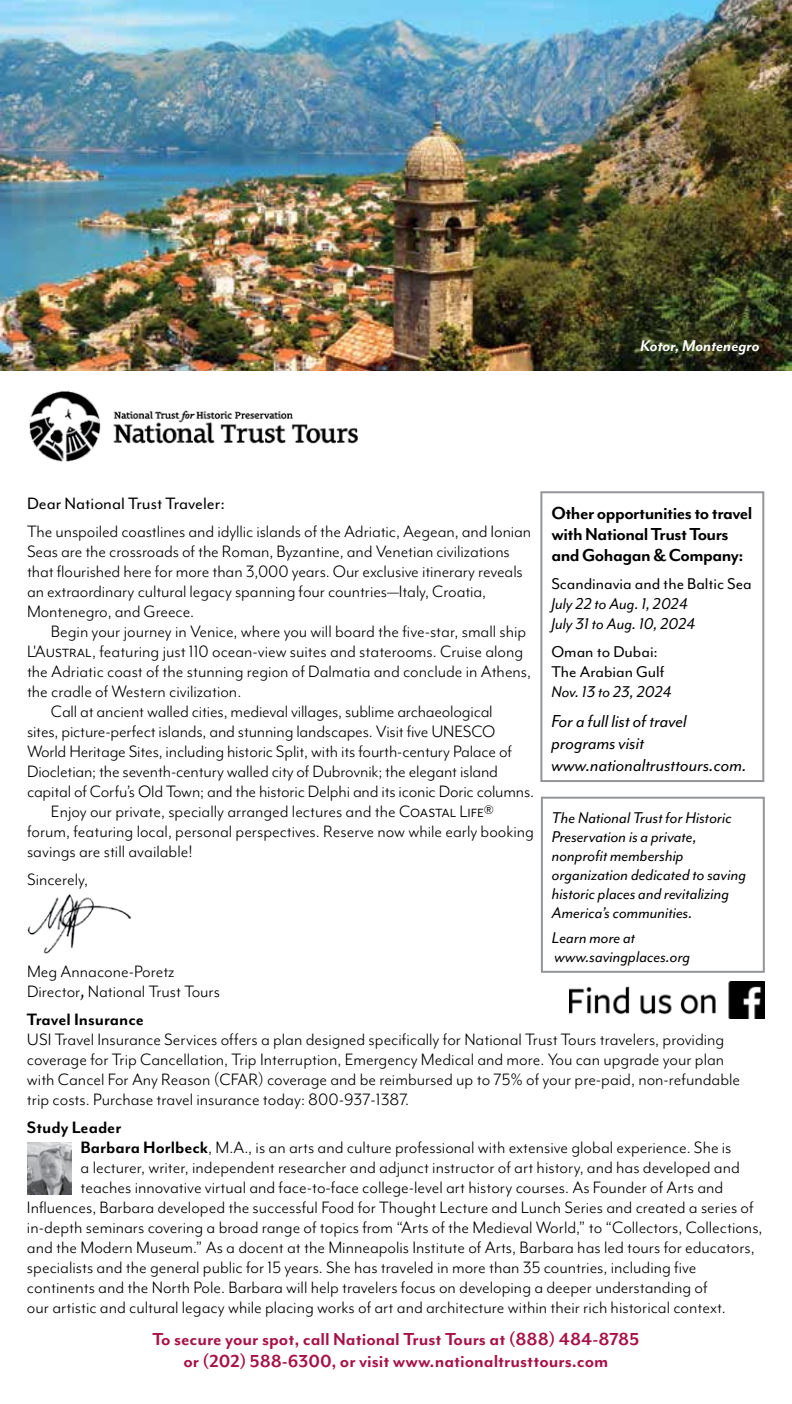
<style>
.page{position:relative;width:792px;height:1404px;background:#fff}
.page>*{position:absolute;margin:0;border:0;box-sizing:border-box;transform-origin:0 0}
.t1{font:700 20px/22px "Mr Eaves Mod OT";color:#a71246;text-align:center}
.t2{font:700 20px/21px "Mr Eaves Mod OT";letter-spacing:-.025em;color:#000}
.t3{font:italic 20px/22px "Mr Eaves Mod OT";color:#000}
.t4{font:19px/20px "Mr Eaves Mod OT";color:#000}
.t5{font:19px "Mr Eaves Mod OT";color:#000}
.t6{font:700 19px "Mr Eaves Mod OT";color:#000}
.t7{font:italic 18px/19px "Mr Eaves Mod OT";color:#000}
.t8{font:18px/20px "Mr Eaves Mod OT";color:#000}
.t9{font:italic 700 18px "Mr Eaves Mod OT";letter-spacing:-.005em;color:#fff}
.s1{font-family:"Arno Pro"}
.s2{font-weight:700}
</style>
<div class="page">
<img style="left:0;top:0;width:792px;height:371px">
<img style="left:27px;top:1142px;width:45px;height:52px">
<div style="left:540px;top:491px;width:224px;height:291px;border:2px solid #939598"></div>
<div style="left:541px;top:797px;width:224px;height:176px;border:2px solid #939598"></div>
<img style="left:569px;top:981px;width:196px;height:37px">
<img style="left:29px;top:391px;width:330px;height:71px">
<img style="left:27px;top:894px;width:105px;height:60px">
<p class="t9" style="left:640px;top:340px;width:121px">Kotor, Montenegro</p>
<p class="t5" style="left:27px;top:496px;width:199px">Dear National Trust Traveler:</p>
<p class="t4" style="left:27px;top:522px;width:506px">The unspoiled coastlines and idyllic islands of the Adriatic, Aegean, and Ionian Seas are the crossroads of the Roman, Byzantine, and Venetian civilizations that flourished here for more than 3,000 years. Our exclusive itinerary reveals an extraordinary cultural legacy spanning four countries—Italy, Croatia, Montenegro, and Greece.</p>
<p class="t4" style="left:51px;top:622px;width:477px">Begin your journey in Venice, where you will board the five-star, small ship</p>
<p class="t4" style="left:27px;top:642px;width:498px">L'Austral, featuring just 110 ocean-view suites and staterooms. Cruise along</p>
<p class="t4" style="left:27px;top:662px;width:506px">the Adriatic coast of the stunning region of Dalmatia and conclude in Athens,</p>
<p class="t4" style="left:27px;top:682px;width:216px">the cradle of Western civilization.</p>
<p class="t4" style="left:51px;top:702px;width:443px">Call at ancient walled cities, medieval villages, sublime archaeological</p>
<p class="t4" style="left:27px;top:722px;width:470px">sites, picture-perfect islands, and stunning landscapes. Visit five UNESCO</p>
<p class="t4" style="left:27px;top:742px;width:486px">World Heritage Sites, including historic Split, with its fourth-century Palace of</p>
<p class="t4" style="left:27px;top:762px;width:473px">Diocletian; the seventh-century walled city of Dubrovnik; the elegant island</p>
<p class="t4" style="left:27px;top:782px;width:509px">capital of Corfu’s Old Town; and the historic Delphi and its iconic Doric columns.</p>
<p class="t4" style="left:51px;top:802px;width:444px">Enjoy our private, specially arranged lectures and the Coastal Life®</p>
<p class="t4" style="left:27px;top:822px;width:509px">forum, featuring local, personal perspectives. Reserve now while early booking</p>
<p class="t4" style="left:27px;top:842px;width:167px">savings are still available!</p>
<p class="t4" style="left:27px;top:870px;width:63px">Sincerely,</p>
<p class="t2" style="left:551px;top:504px;width:202px">Other opportunities to travel with National Trust Tours and Gohagan &amp; Company:</p>
<p class="t8" style="left:551px;top:575px;width:202px">Scandinavia and the Baltic Sea</p>
<p class="t7" style="left:551px;top:595px;width:146px;line-height:20px">July 22 to Aug. 1, 2024<br>July 31 to Aug. 10, 2024</p>
<p class="t8" style="left:551px;top:643px;width:115px">Oman to Dubai:<br>The Arabian Gulf</p>
<p class="t7" style="left:551px;top:684px;width:122px">Nov. 13 to 23, 2024</p>
<p class="t3" style="left:551px;top:712px;width:197px">For a full list of travel programs visit www.nationaltrusttours.com.</p>
<p class="t7" style="left:552px;top:810px;width:196px">The National Trust for Historic<br>Preservation is a private, nonprofit membership organization dedicated to saving historic places and revitalizing<br>America’s communities.</p>
<p class="t7" style="left:552px;top:930px;width:140px">Learn more at www.savingplaces.org</p>
<p class="t4" style="left:27px;top:962px;width:195px">Meg Annacone-Poretz<br>Director<span class="s1">,</span> National Trust Tours</p>
<p class="t6" style="left:27px;top:1012px;width:118px">Travel Insurance</p>
<p class="t4" style="left:27px;top:1030px;width:715px">USI Travel Insurance Services offers a plan designed specifically for National Trust Tours travelers, providing coverage for Trip Cancellation, Trip Interruption, Emergency Medical and more. You can upgrade your plan with Cancel For Any Reason (CFAR) coverage and be reimbursed up to 75% of your pre-paid, non-refundable trip costs. Purchase travel insurance today: 800-937-1387.</p>
<p class="t6" style="left:27px;top:1120px;width:96px">Study Leader</p>
<p class="t4" style="left:81px;top:1138px;width:652px"><span class="s2">Barbara Horlbeck</span>, M.A., is an arts and culture professional with extensive global experience. She is</p>
<p class="t4" style="left:81px;top:1158px;width:661px">a lecturer, writer, independent researcher and adjunct instructor of art history, and has developed and</p>
<p class="t4" style="left:81px;top:1178px;width:644px">teaches innovative virtual and face-to-face college-level art history courses. As Founder of Arts and</p>
<p class="t4" style="left:27px;top:1198px;width:728px">Influences, Barbara developed the successful Food for Thought Lecture and Lunch Series and created a series of</p>
<p class="t4" style="left:27px;top:1218px;width:737px">in-depth seminars covering a broad range of topics from “Arts of the Medieval World,” to “Collectors, Collections,</p>
<p class="t4" style="left:27px;top:1238px;width:729px">and the Modern Museum.” As a docent at the Minneapolis Institute of Arts, Barbara has led tours for educators,</p>
<p class="t4" style="left:27px;top:1258px;width:671px">specialists and the general public for 15 years. She has traveled in more than 35 countries, including five</p>
<p class="t4" style="left:27px;top:1278px;width:682px">continents and the North Pole. Barbara will help travelers focus on developing a deeper understanding of</p>
<p class="t4" style="left:27px;top:1298px;width:700px">our artistic and cultural legacy while placing works of art and architecture within their rich historical context.</p>
<p class="t1" style="left:153px;top:1329px;width:488px">To secure your spot, call National Trust Tours at (888) 484-8785 or (202) 588-6300, or visit www.nationaltrusttours.com</p>
</div>
